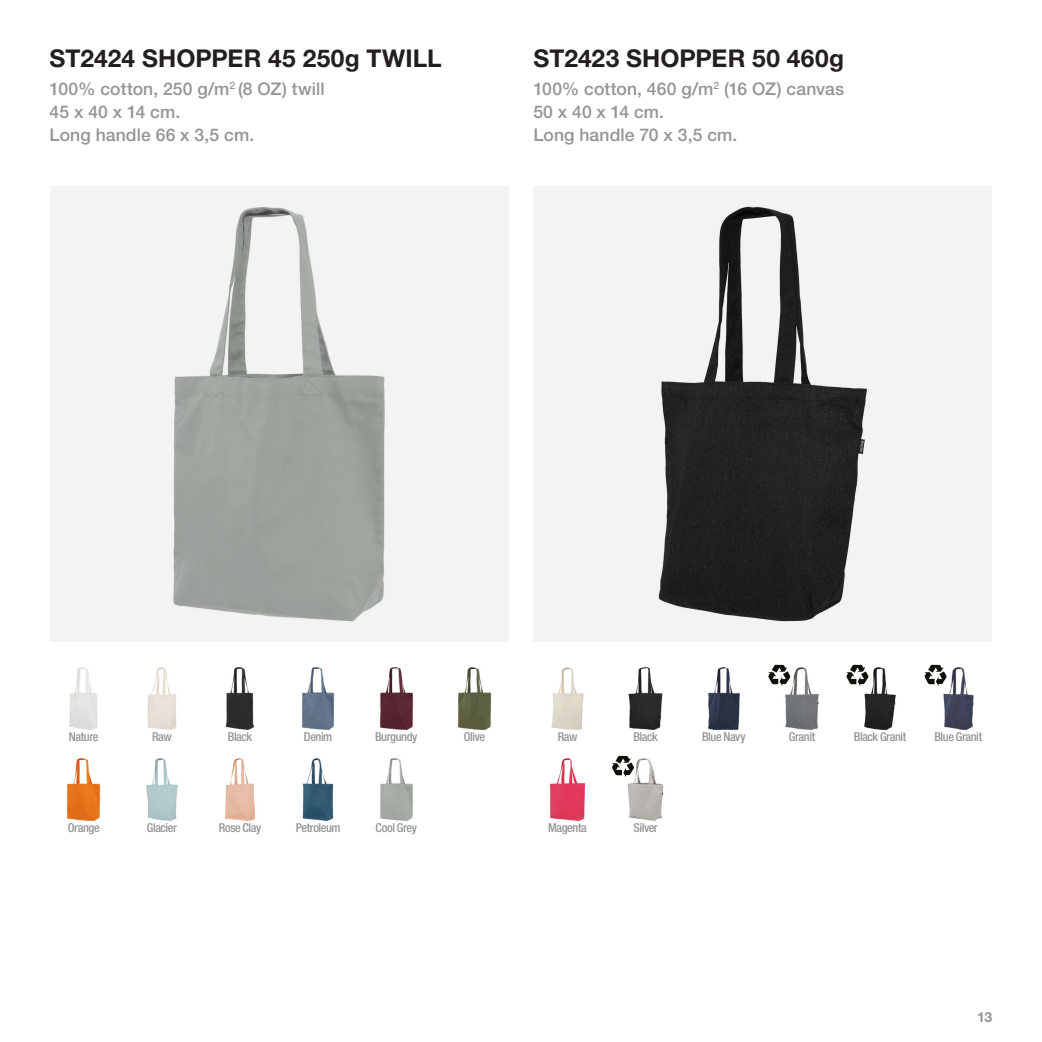
<style>
.page{position:relative;width:1042px;height:1042px;background:#fff}
.page>*{position:absolute;margin:0;border:0;box-sizing:border-box;transform-origin:0 0}
.Overskrift_1{font:700 24.5px "Helvetica Neue LT Std";letter-spacing:.005em;color:#231f20}
.Produktbeskrivelse{font:500 17.5px "Helvetica Neue LT Std";letter-spacing:.005em;color:#939598}
.Overskrift_1-2{font:700 14px "Helvetica Neue LT Std";color:#939598}
.Packshot_tekst{font:500 condensed 12.25px "Helvetica Neue LT Std";letter-spacing:-.03em;color:#939598}
</style>
<div class="page">
<svg style="left:533px;top:186px;width:459px;height:455px;fill:#f3f3f3"></svg>
<img style="left:551px;top:667px;width:33px;height:63px">
<img style="left:628px;top:667px;width:35px;height:63px">
<img style="left:708px;top:667px;width:32px;height:64px">
<img style="left:935px;top:664px;width:39px;height:66px">
<img style="left:550px;top:758px;width:36px;height:63px">
<img style="left:619px;top:755px;width:45px;height:66px">
<img style="left:779px;top:664px;width:40px;height:66px">
<img style="left:857px;top:664px;width:39px;height:67px">
<svg style="left:768px;top:665px;width:22px;height:21px"></svg>
<svg style="left:846px;top:665px;width:22px;height:21px"></svg>
<svg style="left:924px;top:665px;width:22px;height:21px"></svg>
<svg style="left:50px;top:186px;width:458px;height:455px;fill:#f3f3f3"></svg>
<img style="left:69px;top:667px;width:29px;height:63px">
<img style="left:66px;top:758px;width:35px;height:63px">
<img style="left:147px;top:667px;width:30px;height:63px">
<img style="left:225px;top:667px;width:30px;height:63px">
<img style="left:225px;top:758px;width:30px;height:63px">
<img style="left:380px;top:667px;width:34px;height:63px">
<img style="left:301px;top:667px;width:34px;height:63px">
<img style="left:302px;top:758px;width:32px;height:63px">
<img style="left:380px;top:758px;width:33px;height:63px">
<img style="left:457px;top:667px;width:35px;height:63px">
<img style="left:146px;top:758px;width:32px;height:63px">
<svg style="left:612px;top:756px;width:22px;height:21px"></svg>
<p class="Overskrift_1" style="left:50px;top:43px;width:393px">ST2424 SHOPPER 45 250g TWILL</p>
<p class="Produktbeskrivelse" style="left:50px;top:78px;width:276px">100% cotton, 250 g/m<sup>2</sup> (8 OZ) twill</p>
<p class="Produktbeskrivelse" style="left:50px;top:101px;width:132px">45 x 40 x 14 cm.</p>
<p class="Produktbeskrivelse" style="left:50px;top:124px;width:206px">Long handle 66 x 3,5 cm.</p>
<p class="Overskrift_1" style="left:533px;top:43px;width:312px">ST2423 SHOPPER 50 460g</p>
<p class="Produktbeskrivelse" style="left:533px;top:78px;width:312px">100% cotton, 460 g/m<sup>2</sup> (16 OZ) canvas</p>
<p class="Produktbeskrivelse" style="left:533px;top:101px;width:132px">50 x 40 x 14 cm.</p>
<p class="Produktbeskrivelse" style="left:533px;top:124px;width:205px">Long handle 70 x 3,5 cm.</p>
<p class="Packshot_tekst" style="left:69px;top:729px;width:31px">Nature</p>
<p class="Packshot_tekst" style="left:68px;top:820px;width:33px">Orange</p>
<p class="Packshot_tekst" style="left:152px;top:729px;width:21px">Raw</p>
<p class="Packshot_tekst" style="left:228px;top:729px;width:26px">Black</p>
<p class="Packshot_tekst" style="left:304px;top:729px;width:30px">Denim</p>
<p class="Packshot_tekst" style="left:375px;top:729px;width:44px">Burgundy</p>
<p class="Packshot_tekst" style="left:464px;top:729px;width:23px">Olive</p>
<p class="Packshot_tekst" style="left:147px;top:820px;width:32px">Glacier</p>
<p class="Packshot_tekst" style="left:219px;top:820px;width:44px">Rose Clay</p>
<p class="Packshot_tekst" style="left:296px;top:820px;width:46px">Petroleum</p>
<p class="Packshot_tekst" style="left:376px;top:820px;width:43px">Cool Grey</p>
<p class="Packshot_tekst" style="left:558px;top:729px;width:21px">Raw</p>
<p class="Packshot_tekst" style="left:633px;top:729px;width:26px">Black</p>
<p class="Packshot_tekst" style="left:702px;top:729px;width:45px">Blue Navy</p>
<p class="Packshot_tekst" style="left:789px;top:729px;width:28px">Granit</p>
<p class="Packshot_tekst" style="left:854px;top:729px;width:54px">Black Granit</p>
<p class="Packshot_tekst" style="left:934px;top:729px;width:49px">Blue Granit</p>
<p class="Packshot_tekst" style="left:548px;top:820px;width:40px">Magenta</p>
<p class="Packshot_tekst" style="left:633px;top:820px;width:26px">Silver</p>
<p class="Overskrift_1-2" style="left:977px;top:1008px;width:17px">13</p>
</div>
